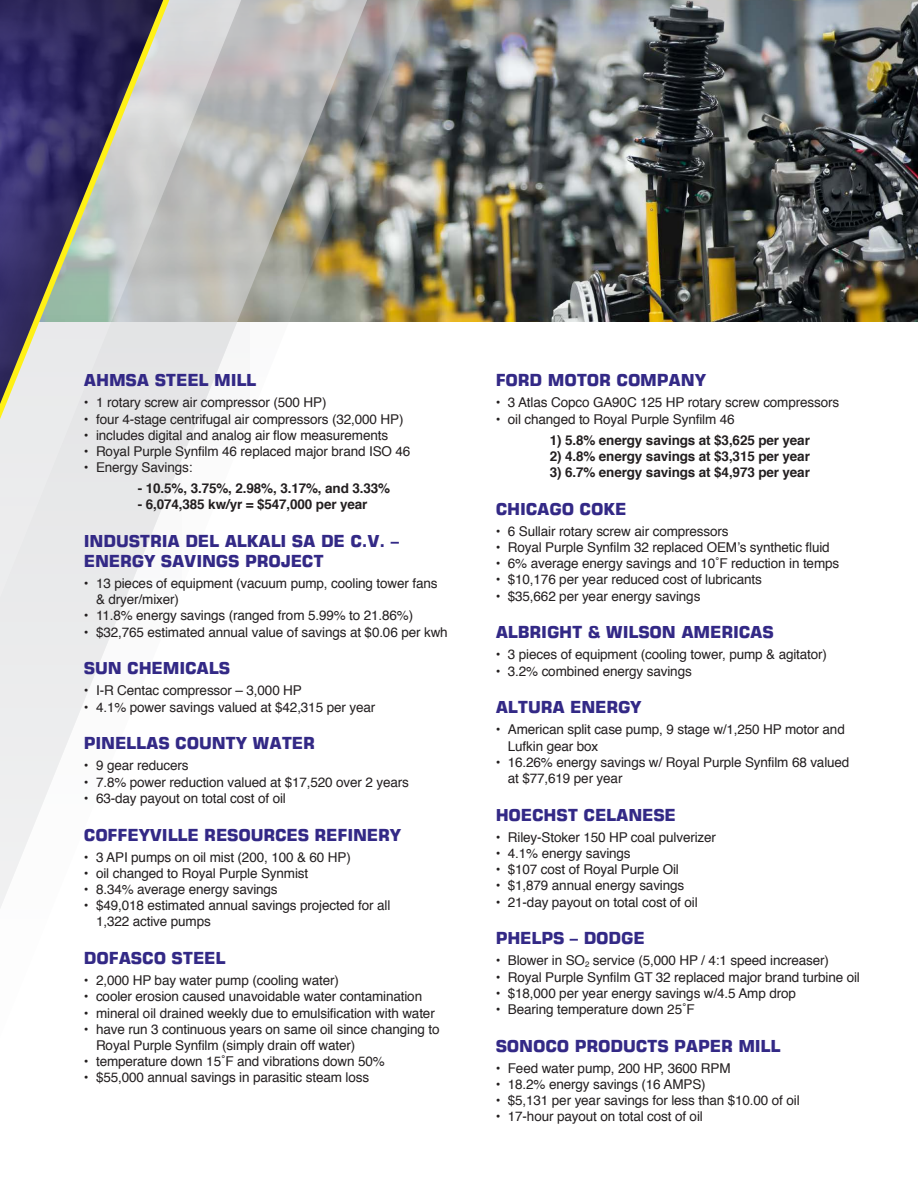
<style>
.page{position:relative;width:918px;height:1188px;background:#fff}
.page>*{position:absolute;margin:0;border:0;box-sizing:border-box;transform-origin:0 0}
.t1{font:700 16.5px/19.8px "Square 721 BT";letter-spacing:-.01em;color:#332986}
.t2{font:13.5px/16.2px "Helvetica";letter-spacing:-.01em;color:#231f20}
.t3{font:700 13.5px "Helvetica";letter-spacing:-.01em;color:#231f20}
</style>
<div class="page">
<img style="left:427px;top:0;width:491px;height:322px">
<img style="left:250px;top:0;width:177px;height:322px">
<svg style="left:182px;top:0;width:68px;height:458px"></svg>
<svg style="left:0;top:0;width:182px;height:908px"></svg>
<p class="t1" style="left:84px;top:370px;width:174px">AHMSA STEEL MILL</p>
<p class="t2" style="left:84px;top:395px;width:244px">• 1 rotary screw air compressor (500 HP)</p>
<p class="t2" style="left:84px;top:411px;width:321px">• four 4-stage centrifugal air compressors (32,000 HP)</p>
<p class="t2" style="left:84px;top:427px;width:306px">• includes digital and analog air flow measurements</p>
<p class="t2" style="left:84px;top:444px;width:328px">• Royal Purple Synfilm 46 replaced major brand ISO 46</p>
<p class="t2" style="left:84px;top:460px;width:110px">• Energy Savings:</p>
<p class="t3" style="left:138px;top:478px;width:254px">- 10.5%, 3.75%, 2.98%, 3.17%, and 3.33%</p>
<p class="t3" style="left:138px;top:494px;width:231px">- 6,074,385 kw/yr = $547,000 per year</p>
<p class="t1" style="left:84px;top:531px;width:317px">INDUSTRIA DEL ALKALI SA DE C.V. –<br>ENERGY SAVINGS PROJECT</p>
<p class="t2" style="left:96px;top:576px;width:343px;text-indent:-12px">• 13 pieces of equipment (vacuum pump, cooling tower fans &amp; dryer/mixer)</p>
<p class="t2" style="left:84px;top:608px;width:331px">• 11.8% energy savings (ranged from 5.99% to 21.86%)</p>
<p class="t2" style="left:84px;top:624px;width:365px">• $32,765 estimated annual value of savings at $0.06 per kwh</p>
<p class="t1" style="left:84px;top:658px;width:148px">SUN CHEMICALS</p>
<p class="t2" style="left:84px;top:683px;width:220px">• I-R Centac compressor – 3,000 HP</p>
<p class="t2" style="left:84px;top:699px;width:293px">• 4.1% power savings valued at $42,315 per year</p>
<p class="t1" style="left:84px;top:733px;width:233px">PINELLAS COUNTY WATER</p>
<p class="t2" style="left:84px;top:758px;width:106px">• 9 gear reducers</p>
<p class="t2" style="left:84px;top:774px;width:327px">• 7.8% power reduction valued at $17,520 over 2 years</p>
<p class="t2" style="left:84px;top:790px;width:204px">• 63-day payout on total cost of oil</p>
<p class="t1" style="left:84px;top:825px;width:319px">COFFEYVILLE RESOURCES REFINERY</p>
<p class="t2" style="left:84px;top:849px;width:269px">• 3 API pumps on oil mist (200, 100 &amp; 60 HP)</p>
<p class="t2" style="left:84px;top:865px;width:226px">• oil changed to Royal Purple Synmist</p>
<p class="t2" style="left:84px;top:882px;width:195px">• 8.34% average energy savings</p>
<p class="t2" style="left:96px;top:898px;width:296px;text-indent:-12px">• $49,018 estimated annual savings projected for all<br>1,322 active pumps</p>
<p class="t1" style="left:84px;top:948px;width:143px">DOFASCO STEEL</p>
<p class="t2" style="left:84px;top:973px;width:257px">• 2,000 HP bay water pump (cooling water)</p>
<p class="t2" style="left:84px;top:989px;width:340px">• cooler erosion caused unavoidable water contamination</p>
<p class="t2" style="left:84px;top:1005px;width:352px">• mineral oil drained weekly due to emulsification with water</p>
<p class="t2" style="left:96px;top:1021px;width:345px;text-indent:-12px">• have run 3 continuous years on same oil since changing to<br>Royal Purple Synfilm (simply drain off water)</p>
<p class="t2" style="left:84px;top:1054px;width:303px">• temperature down 15˚F and vibrations down 50%</p>
<p class="t2" style="left:84px;top:1070px;width:287px">• $55,000 annual savings in parasitic steam loss</p>
<p class="t1" style="left:496px;top:370px;width:212px">FORD MOTOR COMPANY</p>
<p class="t2" style="left:496px;top:395px;width:345px">• 3 Atlas Copco GA90C 125 HP rotary screw compressors</p>
<p class="t2" style="left:496px;top:411px;width:241px">• oil changed to Royal Purple Synfilm 46</p>
<p class="t3" style="left:550px;top:429px;width:262px">1) 5.8% energy savings at $3,625 per year</p>
<p class="t3" style="left:550px;top:445px;width:262px">2) 4.8% energy savings at $3,315 per year</p>
<p class="t3" style="left:550px;top:461px;width:262px">3) 6.7% energy savings at $4,973 per year</p>
<p class="t1" style="left:496px;top:499px;width:132px">CHICAGO COKE</p>
<p class="t2" style="left:496px;top:523px;width:234px">• 6 Sullair rotary screw air compressors</p>
<p class="t2" style="left:496px;top:540px;width:336px">• Royal Purple Synfilm 32 replaced OEM’s synthetic fluid</p>
<p class="t2" style="left:496px;top:556px;width:345px">• 6% average energy savings and 10˚F reduction in temps</p>
<p class="t2" style="left:496px;top:572px;width:268px">• $10,176 per year reduced cost of lubricants</p>
<p class="t2" style="left:496px;top:588px;width:206px">• $35,662 per year energy savings</p>
<p class="t1" style="left:496px;top:622px;width:280px">ALBRIGHT &amp; WILSON AMERICAS</p>
<p class="t2" style="left:496px;top:647px;width:333px">• 3 pieces of equipment (cooling tower, pump &amp; agitator)</p>
<p class="t2" style="left:496px;top:663px;width:198px">• 3.2% combined energy savings</p>
<p class="t1" style="left:496px;top:697px;width:147px">ALTURA ENERGY</p>
<p class="t2" style="left:508px;top:722px;width:339px;text-indent:-12px">• American split case pump, 9 stage w/1,250 HP motor and<br>Lufkin gear box</p>
<p class="t2" style="left:508px;top:754px;width:343px;text-indent:-12px">• 16.26% energy savings w/ Royal Purple Synfilm 68 valued at $77,619 per year</p>
<p class="t1" style="left:496px;top:805px;width:182px">HOECHST CELANESE</p>
<p class="t2" style="left:496px;top:829px;width:222px">• Riley-Stoker 150 HP coal pulverizer</p>
<p class="t2" style="left:496px;top:846px;width:137px">• 4.1% energy savings</p>
<p class="t2" style="left:496px;top:862px;width:185px">• $107 cost of Royal Purple Oil</p>
<p class="t2" style="left:496px;top:878px;width:190px">• $1,879 annual energy savings</p>
<p class="t2" style="left:496px;top:894px;width:204px">• 21-day payout on total cost of oil</p>
<p class="t1" style="left:496px;top:928px;width:151px">PHELPS – DODGE</p>
<p class="t2" style="left:496px;top:953px;width:335px">• Blower in SO<sub>2</sub> service (5,000 HP / 4:1 speed increaser)</p>
<p class="t2" style="left:496px;top:969px;width:366px">• Royal Purple Synfilm GT 32 replaced major brand turbine oil</p>
<p class="t2" style="left:496px;top:985px;width:302px">• $18,000 per year energy savings w/4.5 Amp drop</p>
<p class="t2" style="left:496px;top:1002px;width:200px">• Bearing temperature down 25˚F</p>
<p class="t1" style="left:496px;top:1036px;width:286px">SONOCO PRODUCTS PAPER MILL</p>
<p class="t2" style="left:496px;top:1060px;width:236px">• Feed water pump, 200 HP, 3600 RPM</p>
<p class="t2" style="left:496px;top:1077px;width:212px">• 18.2% energy savings (16 AMPS)</p>
<p class="t2" style="left:496px;top:1093px;width:306px">• $5,131 per year savings for less than $10.00 of oil</p>
<p class="t2" style="left:496px;top:1109px;width:209px">• 17-hour payout on total cost of oil</p>
</div>
